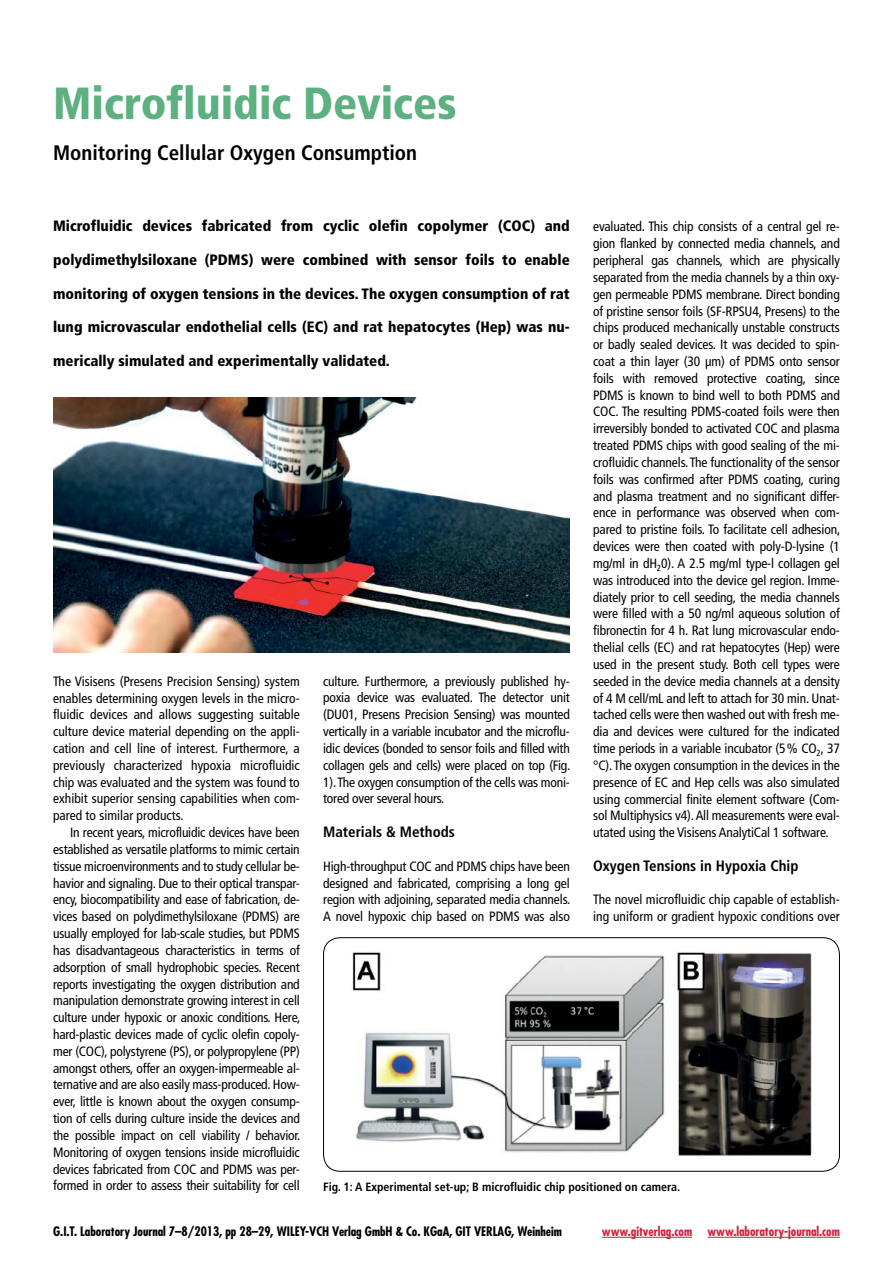
<style>
.page{position:relative;width:893px;height:1263px;background:#fff}
.page>*{position:absolute;margin:0;border:0;box-sizing:border-box;transform-origin:0 0}
.t1{font:900 condensed 45px "Frutiger LT Com";color:#5db080}
.t2{font:700 condensed 21px "Frutiger LT Com";color:#000}
.t3{font:900 condensed 15px "Frutiger LT Com";color:#000}
.t4{font:700 condensed 15px "Frutiger LT Com";color:#000}
.t5{font:condensed 13.5px/16.8px "Frutiger LT Com";letter-spacing:-.01em;color:#000;text-align:justify}
.t6{font:700 condensed 12.75px "Futura Std";letter-spacing:-.005em;color:#000}
.t7{font:700 condensed 12.75px "Futura Std";letter-spacing:-.005em;color:#d1223e}
.t8{font:700 condensed 12px "Frutiger LT Com";color:#000}
</style>
<div class="page">
<img style="left:53px;top:398px;width:517px;height:254px">
<img style="left:352px;top:950px;width:460px;height:207px">
<div style="left:323px;top:937px;width:517px;height:235px;border:1px solid #000;border-radius:17px"></div>
<hr style="left:602px;top:1237px;width:90px;height:1px;background:#d1223e">
<hr style="left:707px;top:1237px;width:133px;height:1px;background:#d1223e">
<h1 class="t1" style="left:53px;top:76px;width:405px">Microfluidic Devices</h1>
<h2 class="t2" style="left:53px;top:140px;width:365px">Monitoring Cellular Oxygen Consumption</h2>
<p class="t3" style="left:53px;top:217px;width:518px">Microfluidic devices fabricated from cyclic olefin copolymer (COC) and</p>
<p class="t3" style="left:53px;top:251px;width:518px">polydimethylsiloxane (PDMS) were combined with sensor foils to enable</p>
<p class="t3" style="left:53px;top:284px;width:518px">monitoring of oxygen tensions in the devices. The oxygen consumption of rat</p>
<p class="t3" style="left:53px;top:318px;width:518px">lung microvascular endothelial cells (EC) and rat hepatocytes (Hep) was nu-</p>
<p class="t3" style="left:53px;top:352px;width:338px">merically simulated and experimentally validated.</p>
<p class="t5" style="left:593px;top:218px;width:249px">evaluated. This chip consists of a central gel re&shy;gion flanked by connected media channels, and peripheral gas channels, which are physically separated from the media channels by a thin oxy&shy;gen permeable PDMS membrane. Direct bonding of pristine sensor foils (SF-RPSU4, Presens) to the chips produced mechanically unstable constructs or badly sealed devices. It was decided to spin&shy;coat a thin layer (30 µm) of PDMS onto sensor foils with removed protective coating, since PDMS is known to bind well to both PDMS and COC. The resulting PDMS-coated foils were then irreversibly bonded to activated COC and plasma treated PDMS chips with good sealing of the mi&shy;crofluidic channels. The functionality of the sensor foils was confirmed after PDMS coating, curing and plasma treatment and no significant differ&shy;ence in performance was observed when com&shy;pared to pristine foils. To facilitate cell adhesion, devices were then coated with poly-D-lysine (1 mg/ml in dH<sub>2</sub>0). A 2.5 mg/ml type-l collagen gel was introduced into the device gel region. Imme&shy;diately prior to cell seeding, the media channels were filled with a 50 ng/ml aqueous solution of fibronectin for 4 h. Rat lung microvascular endo&shy;thelial cells (EC) and rat hepatocytes (Hep) were used in the present study. Both cell types were seeded in the device media channels at a density of 4 M cell/mL and left to attach for 30 min. Unat&shy;tached cells were then washed out with fresh me&shy;dia and devices were cultured for the indicated time periods in a variable incubator (5% CO<sub>2</sub>, 37 °C). The oxygen consumption in the devices in the presence of EC and Hep cells was also simulated using commercial finite element software (Com&shy;sol Multiphysics v4). All measurements were eval&shy;utated using the Visisens AnalytiCal 1 software.</p>
<p class="t4" style="left:593px;top:857px;width:207px">Oxygen Tensions in Hypoxia Chip</p>
<p class="t5" style="left:593px;top:891px;width:248px">The novel microfluidic chip capable of establish&shy;ing uniform or gradient hypoxic conditions over</p>
<p class="t5" style="left:323px;top:673px;width:249px">culture. Furthermore, a previously published hy&shy;poxia device was evaluated. The detector unit (DU01, Presens Precision Sensing) was mounted vertically in a variable incubator and the microflu&shy;idic devices (bonded to sensor foils and filled with collagen gels and cells) were placed on top (Fig.<br>1). The oxygen consumption of the cells was moni&shy;tored over several hours.</p>
<p class="t4" style="left:323px;top:823px;width:133px">Materials &amp; Methods</p>
<p class="t5" style="left:323px;top:858px;width:249px">High-throughput COC and PDMS chips have been designed and fabricated, comprising a long gel region with adjoining, separated media channels.<br>A novel hypoxic chip based on PDMS was also</p>
<p class="t5" style="left:53px;top:673px;width:248px">The Visisens (Presens Precision Sensing) system enables determining oxygen levels in the micro&shy;fluidic devices and allows suggesting suitable culture device material depending on the appli&shy;cation and cell line of interest. Furthermore, a previously characterized hypoxia microfluidic chip was evaluated and the system was found to exhibit superior sensing capabilities when com&shy;pared to similar products.</p>
<p class="t5" style="left:53px;top:824px;width:249px;text-indent:17px">In recent years, microfluidic devices have been established as versatile platforms to mimic certain tissue microenvironments and to study cellular be&shy;havior and signaling. Due to their optical transpar&shy;ency, biocompatibility and ease of fabrication, de&shy;vices based on polydimethylsiloxane (PDMS) are usually employed for lab-scale studies, but PDMS has disadvantageous characteristics in terms of adsorption of small hydrophobic species. Recent reports investigating the oxygen distribution and manipulation demonstrate growing interest in cell culture under hypoxic or anoxic conditions. Here, hard-plastic devices made of cyclic olefin copoly&shy;mer (COC), polystyrene (PS), or polypropylene (PP) amongst others, offer an oxygen-impermeable al&shy;ternative and are also easily mass-produced. How&shy;ever, little is known about the oxygen consump&shy;tion of cells during culture inside the devices and the possible impact on cell viability / behavior.<br>Monitoring of oxygen tensions inside microfluidic devices fabricated from COC and PDMS was per&shy;formed in order to assess their suitability for cell</p>
<p class="t8" style="left:323px;top:1179px;width:359px">Fig. 1: A Experimental set-up; B microfluidic chip positioned on camera.</p>
<p class="t6" style="left:53px;top:1223px;width:510px">G.I.T. Laboratory Journal 7–8/2013, pp 28–29, WILEY-VCH Verlag GmbH &amp; Co. KGaA, GIT VERLAG, Weinheim</p>
<p class="t7" style="left:602px;top:1223px;width:239px">www.gitverlag.com www.laboratory-journal.com</p>
</div>
